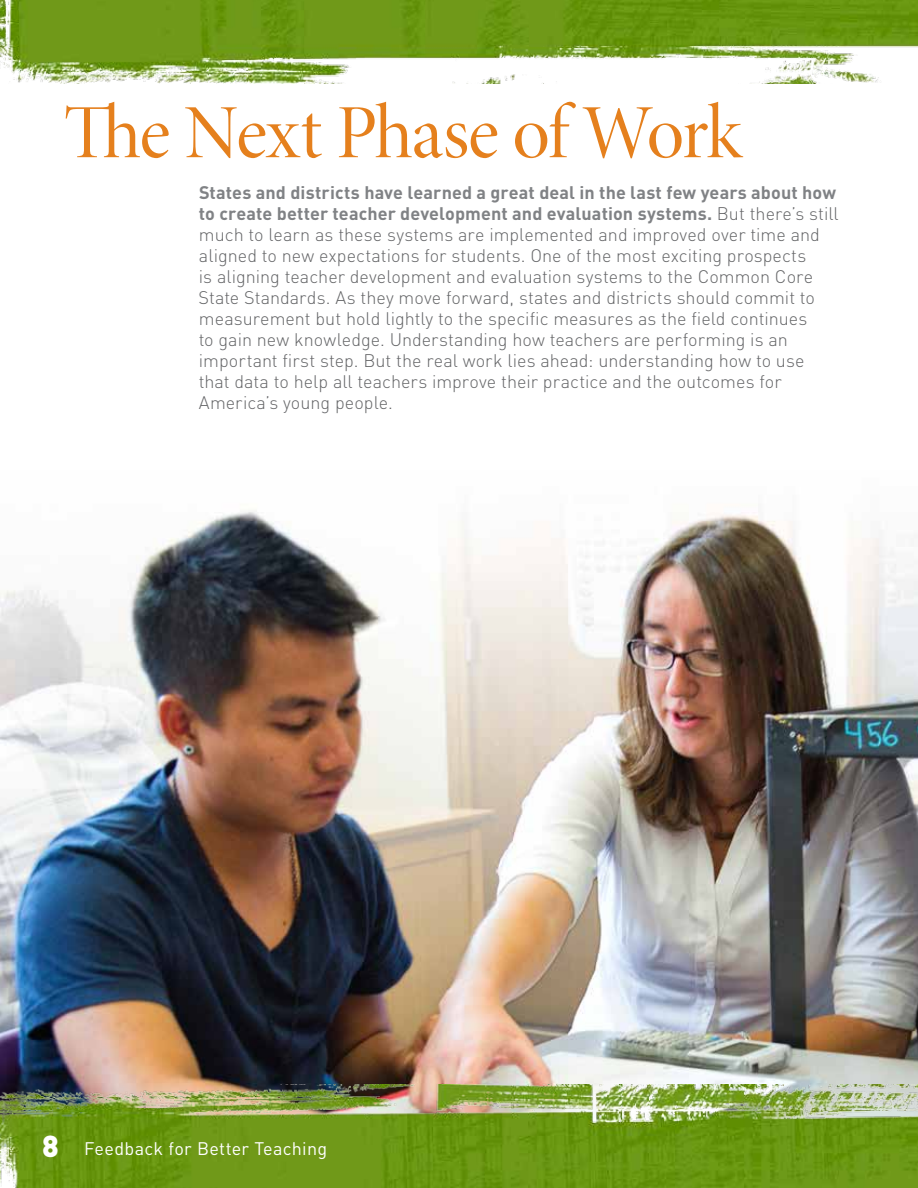
<style>
.page{position:relative;width:918px;height:1188px;background:#fff}
.page>*{position:absolute;margin:0;border:0;box-sizing:border-box;transform-origin:0 0}
.t1{font:76.95px "Minion Pro Disp";letter-spacing:-.02em;color:#e5801d}
.t2{font:300 18px/21px "DINOT";color:#636466}
.t3{font:18px "DINOT";letter-spacing:.015em;color:#fff}
.s1{font-weight:700;color:#808285}
.s2{font-weight:900;font-size:30px}
</style>
<div class="page">
<img style="left:0;top:511px;width:918px;height:573px">
<img style="left:0;top:0;width:918px;height:83px">
<img style="left:0;top:1084px;width:918px;height:104px">
<h1 class="t1" style="left:64px;top:87px;width:680px">The Next Phase of Work</h1>
<p class="t2" style="left:199px;top:181px;width:642px"><span class="s1">States and districts have learned a great deal in the last few years about how to create better teacher development and evaluation systems.</span> But there’s still much to learn as these systems are implemented and improved over time and aligned to new expectations for students. One of the most exciting prospects<br>is aligning teacher development and evaluation systems to the Common Core State Standards. As they move forward, states and districts should commit to measurement but hold lightly to the specific measures as the field continues<br>to gain new knowledge. Understanding how teachers are performing is an important first step. But the real work lies ahead: understanding how to use that data to help all teachers improve their practice and the outcomes for America’s young people.</p>
<p class="t3" style="left:42px;top:1137px;width:287px"><span class="s2">8</span> Feedback for Better Teaching</p>
</div>
